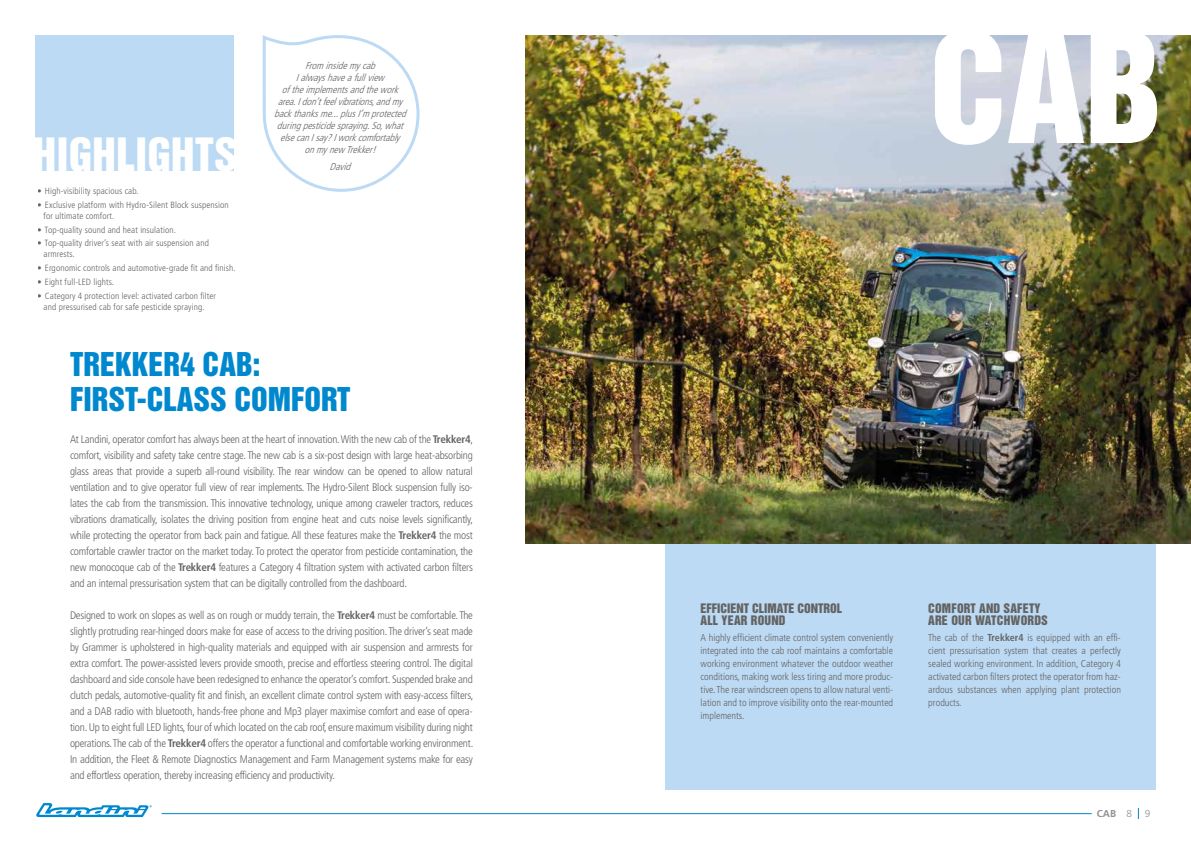
<style>
.page{position:relative;width:1191px;height:842px;background:#fff}
.page>*{position:absolute;margin:0;border:0;box-sizing:border-box;transform-origin:0 0}
.t1{font:140px "Helvetica Inserat";color:#fff}
.t2{font:42px "Helvetica Inserat";letter-spacing:.01em;color:#fff}
.t3{font:30px/35px "Helvetica Inserat";color:#0088cf}
.t4{font:12px/12.5px "Helvetica Inserat";letter-spacing:.015em;color:#646363}
.t5{font:300 condensed 11px/16px "Frutiger LT Std";letter-spacing:-.02em;color:#646363;text-align:justify}
.t6{font:300 condensed 10px/13px "Frutiger LT Std";color:#646363;text-align:justify}
.t7{font:italic 300 condensed 10px/12px "Frutiger LT Std";color:#646363;text-align:center}
.t8{font:700 10px "Frutiger LT Std";color:#929292}
.t9{font:300 10px "Frutiger LT Std";color:#929292}
.t10{font:300 condensed 9px/11px "Frutiger LT Std";letter-spacing:.01em;color:#646363}
.s1{font-weight:700}
</style>
<div class="page">
<div style="left:665px;top:425px;width:491px;height:364px;background:#bcdaf4"></div>
<img style="left:525px;top:35px;width:666px;height:509px">
<div style="left:35px;top:35px;width:199px;height:136px;background:#bcdaf4"></div>
<hr style="left:162px;top:813px;width:929px;height:1px;background:#0088cf">
<svg style="left:262px;top:35px;width:158px;height:157px"></svg>
<svg style="left:36px;top:803px;width:116px;height:14px"></svg>
<h2 class="t2" style="left:33px;top:129px;width:206px">HIGHLIGHTS</h2>
<p class="t10" style="left:38px;top:185px;width:102px">• High-visibility spacious cab.</p>
<p class="t10" style="left:44px;top:199px;width:187px;text-indent:-6px">• Exclusive platform with Hydro-Silent Block suspension for ultimate comfort.</p>
<p class="t10" style="left:38px;top:224px;width:140px">• Top-quality sound and heat insulation.</p>
<p class="t10" style="left:44px;top:238px;width:167px;text-indent:-6px">• Top-quality driver’s seat with air suspension and armrests.</p>
<p class="t10" style="left:38px;top:263px;width:199px">• Ergonomic controls and automotive-grade fit and finish.</p>
<p class="t10" style="left:38px;top:277px;width:78px">• Eight full-LED lights.</p>
<p class="t10" style="left:44px;top:290px;width:174px;text-indent:-6px">• Category 4 protection level: activated carbon filter and pressurised cab for safe pesticide spraying.</p>
<p class="t7" style="left:274px;top:59px;width:137px">Frominsidemycab<br>Ialwayshaveafullview oftheimplementsandthework area.Idon’tfeelvibrations,andmy backthanksme...plusI’mprotected duringpesticidespraying.So,what elsecanIsay?Iworkcomfortably onmynewTrekker!</p>
<p class="t7" style="left:330px;top:160px;width:26px">David</p>
<h3 class="t3" style="left:70px;top:347px;width:282px">TREKKER4 CAB:<br>FIRST-CLASS COMFORT</h3>
<p class="t5" style="left:70px;top:431px;width:405px">At Landini, operator comfort has always been at the heart of innovation. With the new cab of the <span class="s1">Trekker4</span>, comfort, visibility and safety take centre stage. The new cab is a six-post design with large heat-absorbing glass areas that provide a superb all-round visibility. The rear window can be opened to allow natural ventilation and to give operator full view of rear implements. The Hydro-Silent Block suspension fully iso&shy;lates the cab from the transmission. This innovative technology, unique among craweler tractors, reduces vibrations dramatically, isolates the driving position from engine heat and cuts noise levels significantly, while protecting the operator from back pain and fatigue. All these features make the <span class="s1">Trekker4</span> the most comfortable crawler tractor on the market today. To protect the operator from pesticide contamination, the new monocoque cab of the <span class="s1">Trekker4</span> features a Category 4 filtration system with activated carbon filters and an internal pressurisation system that can be digitally controlled from the dashboard.</p>
<p class="t5" style="left:70px;top:607px;width:405px">Designed to work on slopes as well as on rough or muddy terrain, the <span class="s1">Trekker4</span> must be comfortable. The slightly protruding rear-hinged doors make for ease of access to the driving position. The driver’s seat made by Grammer is upholstered in high-quality materials and equipped with air suspension and armrests for extra comfort. The power-assisted levers provide smooth, precise and effortless steering control. The digital dashboard and side console have been redesigned to enhance the operator’s comfort. Suspended brake and clutch pedals, automotive-quality fit and finish, an excellent climate control system with easy-access filters, and a DAB radio with bluetooth, hands-free phone and Mp3 player maximise comfort and ease of opera&shy;tion. Up to eight full LED lights, four of which located on the cab roof, ensure maximum visibility during night operations. The cab of the <span class="s1">Trekker4</span> offers the operator a functional and comfortable working environment.<br>In addition, the Fleet &amp; Remote Diagnostics Management and Farm Management systems make for easy and effortless operation, thereby increasing efficiency and productivity.</p>
<h1 class="t1" style="left:929px;top:4px;width:235px">CAB</h1>
<p class="t4" style="left:700px;top:602px;width:143px">EFFICIENT CLIMATE CONTROL<br>ALL YEAR ROUND</p>
<p class="t6" style="left:700px;top:631px;width:194px">A highly efficient climate control system conveniently integrated into the cab roof maintains a comfortable working environment whatever the outdoor weather conditions, making work less tiring and more produc&shy;tive. The rear windscreen opens to allow natural venti&shy;lation and to improve visibility onto the rear-mounted implements.</p>
<p class="t4" style="left:928px;top:602px;width:121px">COMFORT AND SAFETY<br>ARE OUR WATCHWORDS</p>
<p class="t6" style="left:928px;top:631px;width:194px">The cab of the <span class="s1">Trekker4</span> is equipped with an effi&shy;cient pressurisation system that creates a perfectly sealed working environment. In addition, Category 4 activated carbon filters protect the operator from haz&shy;ardous substances when applying plant protection products.</p>
<p class="t8" style="left:1096px;top:807px;width:21px">CAB</p>
<p class="t9" style="left:1126px;top:807px;width:7px">8</p>
<p class="t9" style="left:1144px;top:807px;width:7px">9</p>
</div>
